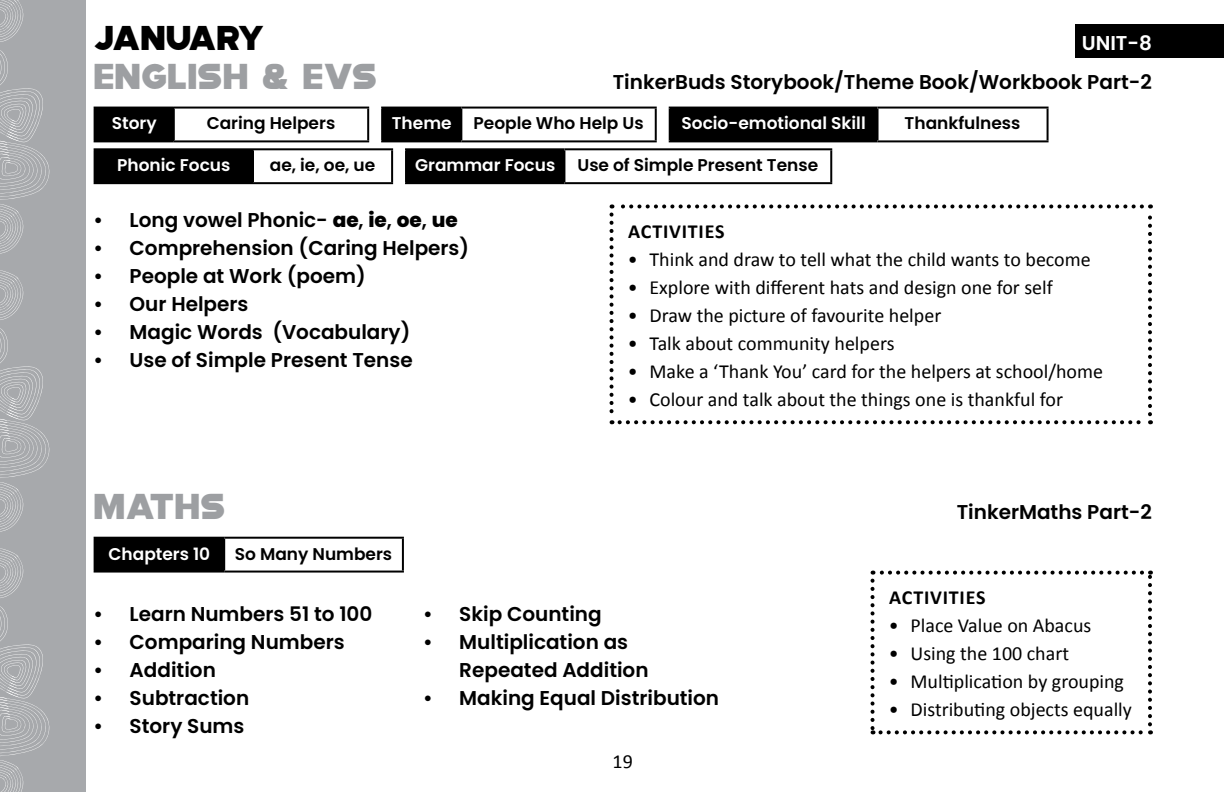
<style>
.page{position:relative;width:1224px;height:792px;background:#fff}
.page>*{position:absolute;margin:0;border:0;box-sizing:border-box;transform-origin:0 0}
.t1{font:36px "Modia Non Commercial";color:#9d9fa2}
.t2{font:34.4px "Modia Non Commercial";letter-spacing:-.03em;color:#000}
.t3{font:600 20px/28px "Poppins";color:#000}
.t4{font:20px "Calibri";color:#000}
.t5{font:700 20px "Calibri";letter-spacing:.04em;color:#000}
.t6{font:600 20px "Poppins";color:#fff}
.t7{font:600 17px "Poppins";color:#000}
.t8{font:600 17px "Poppins";color:#fff}
.s1{font-weight:800}
</style>
<div class="page">
<div style="left:0;top:0;width:85px;height:792px;background:#a7a9ac"></div>
<svg style="left:0;top:0;width:50px;height:254px"></svg>
<svg style="left:0;top:270px;width:50px;height:262px"></svg>
<svg style="left:0;top:548px;width:50px;height:244px"></svg>
<div style="left:95px;top:108px;width:79px;height:33px;background:#000"></div>
<hr style="left:173px;top:109px;width:2px;height:31px;background:#000">
<hr style="left:94px;top:107px;width:80px;height:2px;background:#000">
<hr style="left:94px;top:109px;width:2px;height:31px;background:#000">
<hr style="left:174px;top:107px;width:195px;height:2px;background:#000">
<hr style="left:367px;top:109px;width:2px;height:31px;background:#000">
<hr style="left:94px;top:140px;width:80px;height:2px;background:#000">
<hr style="left:174px;top:140px;width:195px;height:2px;background:#000">
<div style="left:382px;top:108px;width:79px;height:33px;background:#000"></div>
<hr style="left:460px;top:109px;width:2px;height:31px;background:#000">
<hr style="left:381px;top:107px;width:80px;height:2px;background:#000">
<hr style="left:381px;top:109px;width:2px;height:31px;background:#000">
<hr style="left:461px;top:107px;width:196px;height:2px;background:#000">
<hr style="left:655px;top:109px;width:2px;height:31px;background:#000">
<hr style="left:381px;top:140px;width:80px;height:2px;background:#000">
<hr style="left:461px;top:140px;width:196px;height:2px;background:#000">
<div style="left:95px;top:149px;width:158px;height:34px;background:#000"></div>
<hr style="left:252px;top:150px;width:2px;height:32px;background:#000">
<hr style="left:94px;top:148px;width:159px;height:2px;background:#000">
<hr style="left:94px;top:150px;width:2px;height:32px;background:#000">
<hr style="left:253px;top:148px;width:140px;height:2px;background:#000">
<hr style="left:391px;top:150px;width:2px;height:32px;background:#000">
<hr style="left:94px;top:182px;width:159px;height:2px;background:#000">
<hr style="left:253px;top:182px;width:140px;height:2px;background:#000">
<div style="left:406px;top:149px;width:158px;height:34px;background:#000"></div>
<hr style="left:563px;top:150px;width:2px;height:32px;background:#000">
<hr style="left:405px;top:148px;width:159px;height:2px;background:#000">
<hr style="left:405px;top:150px;width:2px;height:32px;background:#000">
<hr style="left:564px;top:148px;width:268px;height:2px;background:#000">
<hr style="left:830px;top:150px;width:2px;height:32px;background:#000">
<hr style="left:405px;top:182px;width:159px;height:2px;background:#000">
<hr style="left:564px;top:182px;width:268px;height:2px;background:#000">
<div style="left:1076px;top:25px;width:148px;height:33px;background:#000"></div>
<svg style="left:610px;top:214px;width:4px;height:210px"></svg>
<svg style="left:620px;top:420px;width:531px;height:4px"></svg>
<svg style="left:1148px;top:204px;width:4px;height:210px"></svg>
<svg style="left:612px;top:204px;width:530px;height:4px"></svg>
<div style="left:95px;top:538px;width:129px;height:34px;background:#000"></div>
<hr style="left:223px;top:539px;width:2px;height:32px;background:#000">
<hr style="left:94px;top:537px;width:130px;height:2px;background:#000">
<hr style="left:94px;top:539px;width:2px;height:32px;background:#000">
<hr style="left:224px;top:537px;width:180px;height:2px;background:#000">
<hr style="left:402px;top:539px;width:2px;height:32px;background:#000">
<hr style="left:94px;top:571px;width:130px;height:2px;background:#000">
<hr style="left:224px;top:571px;width:180px;height:2px;background:#000">
<svg style="left:871px;top:571px;width:281px;height:163px"></svg>
<div style="left:670px;top:108px;width:208px;height:33px;background:#000"></div>
<hr style="left:877px;top:109px;width:2px;height:31px;background:#000">
<hr style="left:669px;top:107px;width:209px;height:2px;background:#000">
<hr style="left:669px;top:109px;width:2px;height:31px;background:#000">
<hr style="left:878px;top:107px;width:171px;height:2px;background:#000">
<hr style="left:1047px;top:109px;width:2px;height:31px;background:#000">
<hr style="left:669px;top:140px;width:209px;height:2px;background:#000">
<hr style="left:878px;top:140px;width:171px;height:2px;background:#000">
<h2 class="t2" style="left:94px;top:13px;width:173px">JANUARY</h2>
<p class="t6" style="left:1082px;top:31px;width:12px">unit</p>
<p class="t6" style="left:1127px;top:31px;width:26px">-8</p>
<h1 class="t1" style="left:94px;top:51px;width:285px">ENGLISH &amp; EVS</h1>
<p class="t8" style="left:112px;top:114px;width:46px">Story</p>
<p class="t7" style="left:207px;top:114px;width:130px">Caring Helpers</p>
<p class="t8" style="left:392px;top:114px;width:61px">Theme</p>
<p class="t7" style="left:474px;top:114px;width:172px">People Who Help Us</p>
<p class="t8" style="left:117px;top:155px;width:115px">Phonic Focus</p>
<p class="t7" style="left:270px;top:155px;width:107px">ae, ie, oe, ue</p>
<p class="t8" style="left:415px;top:155px;width:142px">Grammar Focus</p>
<p class="t7" style="left:577px;top:155px;width:242px">Use of Simple Present Tense</p>
<p class="t3" style="left:613px;top:68px;width:541px">TinkerBuds Storybook/Theme Book/Workbook Part-2</p>
<p class="t8" style="left:682px;top:114px;width:186px">Socio-emotional Skill</p>
<p class="t7" style="left:905px;top:114px;width:117px">Thankfulness</p>
<p class="t3" style="left:94px;top:206px;width:366px">• Long vowel Phonic- <span class="s1">ae</span>, <span class="s1">ie</span>, <span class="s1">oe</span>, <span class="s1">ue</span></p>
<p class="t3" style="left:94px;top:234px;width:377px">• Comprehension (Caring Helpers)</p>
<p class="t3" style="left:94px;top:262px;width:274px">• People at Work (poem)</p>
<p class="t3" style="left:94px;top:290px;width:156px">• Our Helpers</p>
<p class="t3" style="left:94px;top:318px;width:318px">• Magic Words (Vocabulary)</p>
<p class="t3" style="left:94px;top:346px;width:321px">• Use of Simple Present Tense</p>
<h1 class="t1" style="left:94px;top:481px;width:133px">MATHS</h1>
<p class="t8" style="left:109px;top:544px;width:103px">Chapters 10</p>
<p class="t7" style="left:235px;top:544px;width:159px">So Many Numbers</p>
<p class="t5" style="left:628px;top:217px;width:98px">ACTIVITIES</p>
<p class="t4" style="left:628px;top:247px;width:464px">• Think and draw to tell what the child wants to become</p>
<p class="t4" style="left:628px;top:275px;width:426px">• Explore with different hats and design one for self</p>
<p class="t4" style="left:628px;top:303px;width:315px">• Draw the picture of favourite helper</p>
<p class="t4" style="left:628px;top:331px;width:268px">• Talk about community helpers</p>
<p class="t4" style="left:628px;top:359px;width:477px">• Make a ‘Thank You’ card for the helpers at school/home</p>
<p class="t4" style="left:628px;top:387px;width:437px">• Colour and talk about the things one is thankful for</p>
<p class="t3" style="left:957px;top:498px;width:197px">TinkerMaths Part-2</p>
<p class="t3" style="left:94px;top:600px;width:280px">• Learn Numbers 51 to 100</p>
<p class="t3" style="left:94px;top:628px;width:253px">• Comparing Numbers</p>
<p class="t3" style="left:94px;top:656px;width:124px">• Addition</p>
<p class="t3" style="left:94px;top:684px;width:157px">• Subtraction</p>
<p class="t3" style="left:94px;top:712px;width:152px">• Story Sums</p>
<p class="t3" style="left:423px;top:600px;width:180px">• Skip Counting</p>
<p class="t3" style="left:459px;top:628px;width:191px;text-indent:-36px">• Multiplication as<br>Repeated Addition</p>
<p class="t3" style="left:423px;top:684px;width:297px">• Making Equal Distribution</p>
<p class="t4" style="left:613px;top:749px;width:22px">19</p>
<p class="t5" style="left:889px;top:583px;width:98px">ACTIVITIES</p>
<p class="t4" style="left:889px;top:613px;width:204px">• Place Value on Abacus</p>
<p class="t4" style="left:889px;top:641px;width:182px">• Using the 100 chart</p>
<p class="t4" style="left:889px;top:669px;width:237px">• Multiplication by grouping</p>
<p class="t4" style="left:889px;top:697px;width:244px">• Distributing objects equally</p>
</div>
